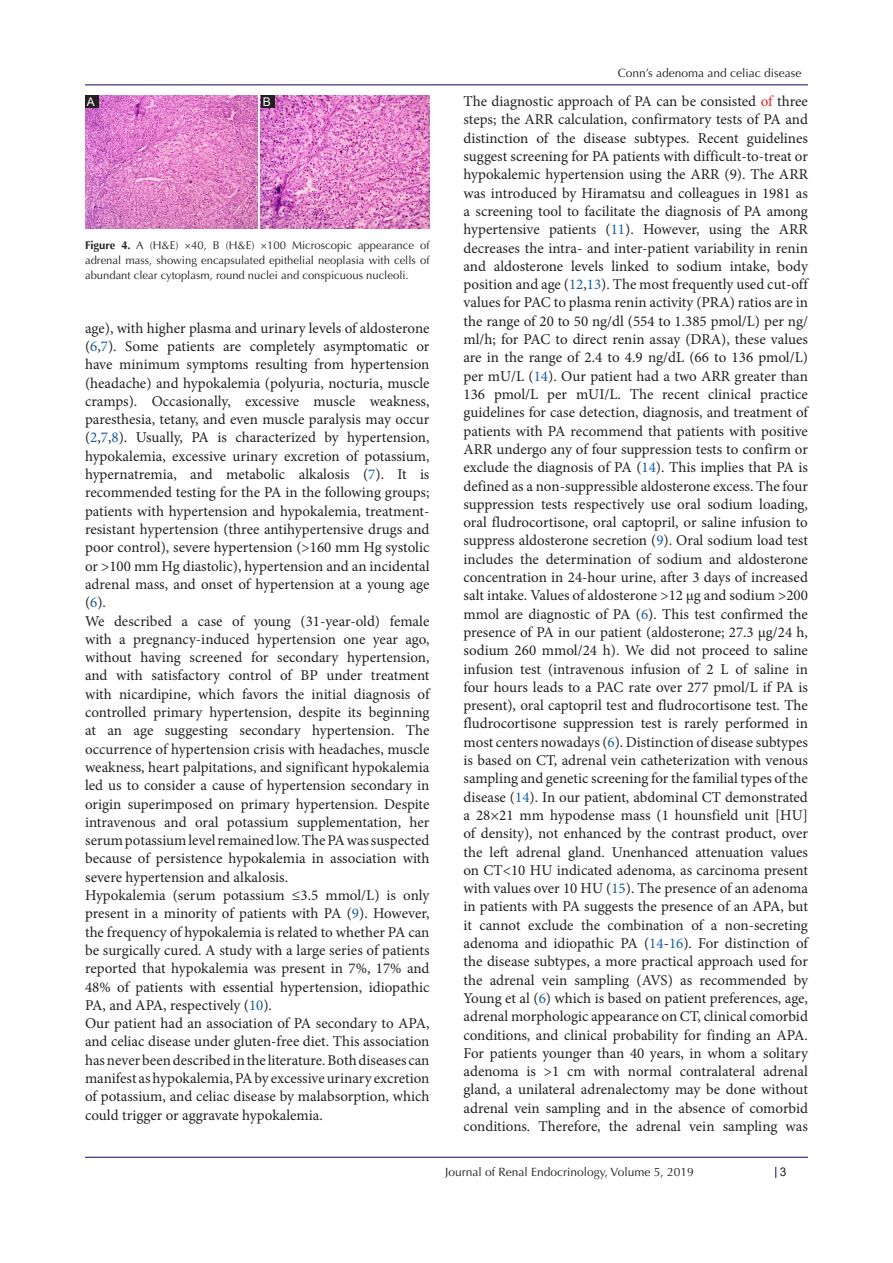
<style>
.page{position:relative;width:893px;height:1263px;background:#fff}
.page>*{position:absolute;margin:0;border:0;box-sizing:border-box;transform-origin:0 0}
.t1{font:15px/18.3px "Minion Pro";color:#231f20;text-align:justify}
.t2{font:12px "Optima LT Std";color:#231f20}
.t3{font:12px "Arial";color:#fff}
.t4{font:12px "Arial";color:#231f20}
.t5{font:11.25px/15px "Optima LT Std";color:#231f20;text-align:justify}
.s1{font-weight:700}
.s2{color:#175d9e}
.s3{color:#ea1e24}
</style>
<div class="page">
<hr style="left:85px;top:85px;width:723px;height:1px;background:#190066">
<hr style="left:85px;top:1157px;width:723px;height:1px;background:#190066">
<img style="left:85px;top:95px;width:172px;height:134px">
<img style="left:261px;top:95px;width:168px;height:134px">
<div style="left:85px;top:95px;width:13px;height:13px;background:#231f20"></div>
<div style="left:261px;top:95px;width:13px;height:13px;background:#231f20"></div>
<p class="t3" style="left:87px;top:93px;width:10px">A</p>
<p class="t3" style="left:263px;top:93px;width:10px">B</p>
<p class="t5" style="left:85px;top:238px;width:346px"><span class="s1">Figure 4.</span> A (H&amp;E) ×40, B (H&amp;E) ×100 Microscopic appearance of adrenal mass, showing encapsulated epithelial neoplasia with cells of abundant clear cytoplasm, round nuclei and conspicuous nucleoli.</p>
<p class="t1" style="left:85px;top:319px;width:346px">age), with higher plasma and urinary levels of aldosterone (<span class="s2">6</span>,<span class="s2">7</span>). Some patients are completely asymptomatic or have minimum symptoms resulting from hypertension (headache) and hypokalemia (polyuria, nocturia, muscle cramps). Occasionally, excessive muscle weakness, paresthesia, tetany, and even muscle paralysis may occur (<span class="s2">2</span>,<span class="s2">7</span>,<span class="s2">8</span>). Usually, PA is characterized by hypertension, hypokalemia, excessive urinary excretion of potassium, hypernatremia, and metabolic alkalosis (<span class="s2">7</span>). It is recommended testing for the PA in the following groups; patients with hypertension and hypokalemia, treatment&shy;resistant hypertension (three antihypertensive drugs and poor control), severe hypertension (&gt;160 mm Hg systolic or &gt;100 mm Hg diastolic), hypertension and an incidental adrenal mass, and onset of hypertension at a young age (<span class="s2">6</span>).</p>
<p class="t1" style="left:85px;top:612px;width:346px">We described a case of young (31-year-old) female with a pregnancy-induced hypertension one year ago, without having screened for secondary hypertension, and with satisfactory control of BP under treatment with nicardipine, which favors the initial diagnosis of controlled primary hypertension, despite its beginning at an age suggesting secondary hypertension. The occurrence of hypertension crisis with headaches, muscle weakness, heart palpitations, and significant hypokalemia led us to consider a cause of hypertension secondary in origin superimposed on primary hypertension. Despite intravenous and oral potassium supplementation, her serum potassium level remained low. The PA was suspected because of persistence hypokalemia in association with severe hypertension and alkalosis.</p>
<p class="t1" style="left:85px;top:886px;width:346px">Hypokalemia (serum potassium ≤3.5 mmol/L) is only present in a minority of patients with PA (<span class="s2">9</span>). However, the frequency of hypokalemia is related to whether PA can be surgically cured. A study with a large series of patients reported that hypokalemia was present in 7%, 17% and 48% of patients with essential hypertension, idiopathic PA, and APA, respectively (<span class="s2">10</span>).</p>
<p class="t1" style="left:85px;top:1014px;width:346px">Our patient had an association of PA secondary to APA, and celiac disease under gluten-free diet. This association has never been described in the literature. Both diseases can manifest as hypokalemia, PA by excessive urinary excretion of potassium, and celiac disease by malabsorption, which could trigger or aggravate hypokalemia.</p>
<p class="t2" style="left:618px;top:66px;width:185px">Conn’s adenoma and celiac disease</p>
<p class="t1" style="left:463px;top:92px;width:346px">The diagnostic approach of PA can be consisted <span class="s3">of</span> three steps; the ARR calculation, confirmatory tests of PA and distinction of the disease subtypes. Recent guidelines suggest screening for PA patients with difficult-to-treat or hypokalemic hypertension using the ARR (9). The ARR was introduced by Hiramatsu and colleagues in 1981 as a screening tool to facilitate the diagnosis of PA among hypertensive patients (<span class="s2">11</span>). However, using the ARR decreases the intra- and inter-patient variability in renin and aldosterone levels linked to sodium intake, body position and age (<span class="s2">12</span>,<span class="s2">13</span>). The most frequently used cut-off values for PAC to plasma renin activity (PRA) ratios are in the range of 20 to 50 ng/dl (554 to 1.385 pmol/L) per ng/ ml/h; for PAC to direct renin assay (DRA), these values are in the range of 2.4 to 4.9 ng/dL (66 to 136 pmol/L) per mU/L (<span class="s2">14</span>). Our patient had a two ARR greater than 136 pmol/L per mUI/L. The recent clinical practice guidelines for case detection, diagnosis, and treatment of patients with PA recommend that patients with positive ARR undergo any of four suppression tests to confirm or exclude the diagnosis of PA (<span class="s2">14</span>). This implies that PA is defined as a non-suppressible aldosterone excess. The four suppression tests respectively use oral sodium loading, oral fludrocortisone, oral captopril, or saline infusion to suppress aldosterone secretion (<span class="s2">9</span>). Oral sodium load test includes the determination of sodium and aldosterone concentration in 24-hour urine, after 3 days of increased salt intake. Values of aldosterone &gt;12 µg and sodium &gt;200 mmol are diagnostic of PA (<span class="s2">6</span>). This test confirmed the presence of PA in our patient (aldosterone; 27.3 µg/24 h, sodium 260 mmol/24 h). We did not proceed to saline infusion test (intravenous infusion of 2 L of saline in four hours leads to a PAC rate over 277 pmol/L if PA is present), oral captopril test and fludrocortisone test. The fludrocortisone suppression test is rarely performed in most centers nowadays (<span class="s2">6</span>). Distinction of disease subtypes is based on CT, adrenal vein catheterization with venous sampling and genetic screening for the familial types of the disease (<span class="s2">14</span>). In our patient, abdominal CT demonstrated a 28×21 mm hypodense mass (1 hounsfield unit [HU] of density), not enhanced by the contrast product, over the left adrenal gland. Unenhanced attenuation values on CT&lt;10 HU indicated adenoma, as carcinoma present with values over 10 HU (<span class="s2">15</span>). The presence of an adenoma in patients with PA suggests the presence of an APA, but it cannot exclude the combination of a non-secreting adenoma and idiopathic PA (<span class="s2">14</span>-<span class="s2">16</span>). For distinction of the disease subtypes, a more practical approach used for the adrenal vein sampling (AVS) as recommended by Young et al (<span class="s2">6</span>) which is based on patient preferences, age, adrenal morphologic appearance on CT, clinical comorbid conditions, and clinical probability for finding an APA.<br>For patients younger than 40 years, in whom a solitary adenoma is &gt;1 cm with normal contralateral adrenal gland, a unilateral adrenalectomy may be done without adrenal vein sampling and in the absence of comorbid conditions. Therefore, the adrenal vein sampling was</p>
<p class="t2" style="left:445px;top:1165px;width:250px">Journal of Renal Endocrinology, Volume 5, 2019</p>
<p class="t4" style="left:780px;top:1163px;width:8px">3</p>
</div>
